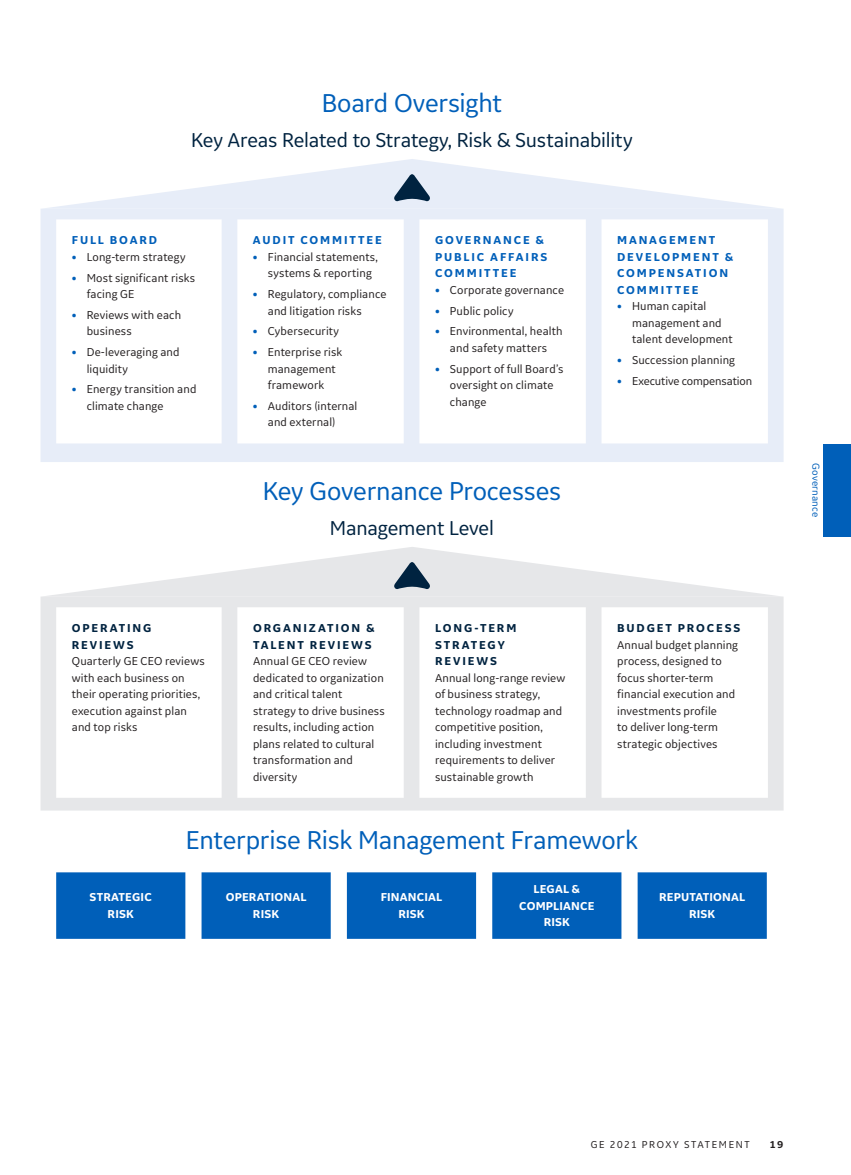
<style>
.page{position:relative;width:851px;height:1175px;background:#fff}
.page>*{position:absolute;margin:0;border:0;box-sizing:border-box;transform-origin:0 0}
.t1{font:27px "GE Inspira Sans";letter-spacing:-.01em;color:#005fb9}
.t2{font:21px "GE Inspira Sans";letter-spacing:-.01em;color:#002340}
.t3{font:12px/16.5px "GE Inspira Sans";letter-spacing:.01em;color:#231f20}
.t4{font:700 12px/16.5px "GE Inspira Sans";letter-spacing:.155em;color:#005fb9}
.t5{font:700 12px/16.5px "GE Inspira Sans";letter-spacing:.155em;color:#002340}
.t6{font:700 12px/16.5px "GE Inspira Sans";letter-spacing:.015em;color:#fff;text-align:center}
.t7{font:12px "GE Inspira Sans";letter-spacing:-.01em;color:#231f20}
.t8{font:10.5px "GE Inspira Sans";letter-spacing:.15em;color:#231f20}
.t9{font:10.5px "GE Inspira Sans";letter-spacing:.01em;color:#005fb9}
.t10{font:700 10.5px "GE Inspira Sans";color:#231f20}
.s1{font-weight:700;color:#005fb9}
</style>
<div class="page">
<svg style="left:40px;top:209px;width:743px;height:253px"></svg>
<svg style="left:42px;top:159px;width:740px;height:50px"></svg>
<svg style="left:40px;top:596px;width:743px;height:214px"></svg>
<svg style="left:48px;top:547px;width:728px;height:49px"></svg>
<svg style="left:56px;top:872px;width:710px;height:66px;background:#186ebf"></svg>
<div style="left:824px;top:443px;width:26px;height:93px;background:#005fb9"></div>
<h1 class="t1" style="left:322px;top:86px;width:182px">Board Oversight</h1>
<h2 class="t2" style="left:191px;top:127px;width:443px">Key Areas Related to Strategy, Risk &amp; Sustainability</h2>
<p class="t4" style="left:72px;top:232px;width:87px">FULL BOARD</p>
<p class="t3" style="left:72px;top:248px;width:115px"><span class="s1">•</span> Long-term strategy</p>
<p class="t3" style="left:87px;top:269px;width:110px;text-indent:-15px"><span class="s1">•</span> Most significant risks facing GE</p>
<p class="t3" style="left:87px;top:306px;width:96px;text-indent:-15px"><span class="s1">•</span> Reviews with each business</p>
<p class="t3" style="left:87px;top:343px;width:94px;text-indent:-15px"><span class="s1">•</span> De-leveraging and liquidity</p>
<p class="t3" style="left:87px;top:381px;width:111px;text-indent:-15px"><span class="s1">•</span> Energy transition and climate change</p>
<p class="t5" style="left:72px;top:619px;width:81px">OPERATING<br>REVIEWS</p>
<p class="t3" style="left:72px;top:652px;width:134px">Quarterly GE CEO reviews with each business on their operating priorities, execution against plan and top risks</p>
<p class="t4" style="left:253px;top:232px;width:130px">AUDIT COMMITTEE</p>
<p class="t3" style="left:268px;top:248px;width:112px;text-indent:-15px"><span class="s1">•</span> Financial statements, systems &amp; reporting</p>
<p class="t3" style="left:268px;top:285px;width:120px;text-indent:-15px"><span class="s1">•</span> Regulatory, compliance and litigation risks</p>
<p class="t3" style="left:253px;top:323px;width:88px"><span class="s1">•</span> Cybersecurity</p>
<p class="t3" style="left:268px;top:343px;width:76px;text-indent:-15px"><span class="s1">•</span> Enterprise risk management framework</p>
<p class="t3" style="left:253px;top:397px;width:106px;text-align:center"><span class="s1">•</span> Auditors (internal and external)</p>
<p class="t4" style="left:435px;top:232px;width:114px">GOVERNANCE &amp;<br>PUBLIC AFFAIRS<br>COMMITTEE</p>
<p class="t3" style="left:435px;top:281px;width:130px"><span class="s1">•</span> Corporate governance</p>
<p class="t3" style="left:435px;top:302px;width:80px"><span class="s1">•</span> Public policy</p>
<p class="t3" style="left:435px;top:323px;width:129px;text-align:center"><span class="s1">•</span> Environmental, health and safety matters</p>
<p class="t3" style="left:450px;top:360px;width:115px;text-indent:-15px"><span class="s1">•</span> Support of full Board’s oversight on climate change</p>
<h1 class="t1" style="left:263px;top:474px;width:300px">Key Governance Processes</h1>
<h2 class="t2" style="left:330px;top:514px;width:165px">Management Level</h2>
<p class="t5" style="left:253px;top:619px;width:123px">ORGANIZATION &amp;<br>TALENT REVIEWS</p>
<p class="t3" style="left:253px;top:652px;width:133px">Annual GE CEO review dedicated to organization and critical talent strategy to drive business results, including action plans related to cultural transformation and diversity</p>
<p class="t5" style="left:435px;top:619px;width:83px">LONG-TERM<br>STRATEGY<br>REVIEWS</p>
<p class="t3" style="left:435px;top:669px;width:132px">Annual long-range review of business strategy, technology roadmap and competitive position, including investment requirements to deliver sustainable growth</p>
<p class="t4" style="left:617px;top:232px;width:118px">MANAGEMENT<br>DEVELOPMENT &amp;<br>COMPENSATION<br>COMMITTEE</p>
<p class="t3" style="left:632px;top:298px;width:102px;text-indent:-15px"><span class="s1">•</span> Human capital management and talent development</p>
<p class="t3" style="left:617px;top:351px;width:119px"><span class="s1">•</span> Succession planning</p>
<p class="t7" style="left:617px;top:373px;width:137px"><span class="s1">•</span> Executive compensation</p>
<p class="t5" style="left:617px;top:619px;width:125px">BUDGET PROCESS</p>
<p class="t3" style="left:617px;top:636px;width:122px">Annual budget planning process, designed to focus shorter-term financial execution and investments profile<br>to deliver long-term strategic objectives</p>
<h1 class="t1" style="left:186px;top:823px;width:453px">Enterprise Risk Management Framework</h1>
<p class="t6" style="left:90px;top:888px;width:64px">STRATEGIC<br>RISK</p>
<p class="t6" style="left:226px;top:888px;width:82px">OPERATIONAL<br>RISK</p>
<p class="t6" style="left:381px;top:888px;width:63px">FINANCIAL<br>RISK</p>
<p class="t6" style="left:519px;top:880px;width:77px">LEGAL &amp;<br>COMPLIANCE<br>RISK</p>
<p class="t6" style="left:659px;top:888px;width:88px">REPUTATIONAL<br>RISK</p>
<p class="t9" style="left:822px;top:463px;width:56px;rotate:90deg">Governance</p>
<p class="t8" style="left:590px;top:1138px;width:160px">GE 2021 PROXY STATEMENT</p>
<p class="t10" style="left:769px;top:1137px;width:15px">19</p>
</div>
